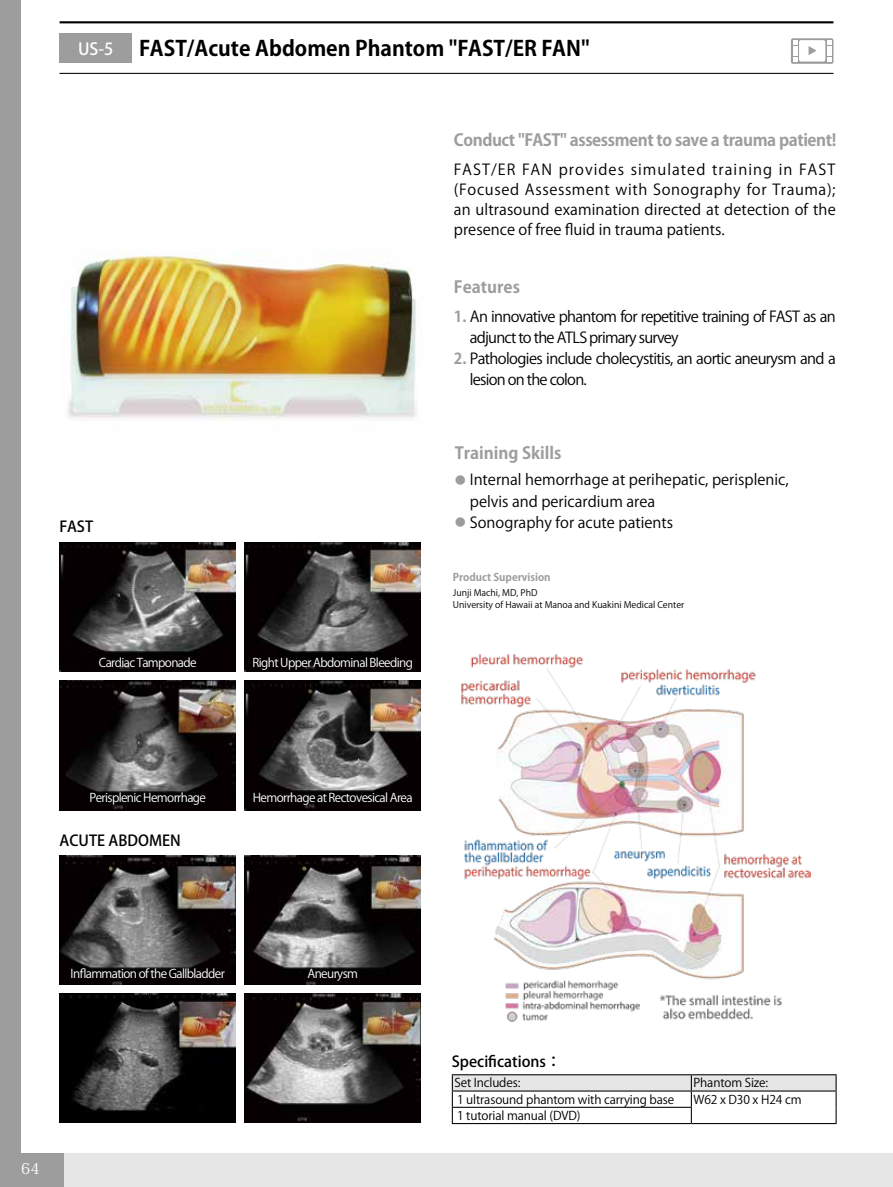
<style>
.page{position:relative;width:893px;height:1187px;background:#fff}
.page>*{position:absolute;margin:0;border:0;box-sizing:border-box;transform-origin:0 0}
.t1{font:700 21px "Koz Go Pro";color:#000}
.t2{font:700 16.5px "Koz Go Pr 6 N";letter-spacing:-.025em;color:#9e9d9e}
.t3{font:700 16.5px "Koz Go Pr 6 N";color:#9e9d9e}
.t4{font:15px/20.2px "Koz Go Pr 6 N";color:#000;text-align:justify}
.t5{font:15px/21.3px "Koz Go Pr 6 N";letter-spacing:-.045em;color:#000}
.t6{font:15px/21.3px "Koz Go Pr 6 N";letter-spacing:-.04em;color:#000}
.t7{font:500 15px "Koz Go Pr 6 N";color:#000}
.t8{font:15px "Koz Min Pro";color:#fff}
.t9{font:12px "Koz Go Pr 6 N";letter-spacing:-.05em;color:#fff}
.t10{font:12px "Koz Go Pr 6 N";letter-spacing:-.01em;color:#000}
.t11{font:700 10.5px "Koz Go Pr 6 N";color:#9e9d9e}
.t12{font:9px/11.7px "Koz Go Pr 6 N";color:#000}
.s1{font-family:"Koz Go Pr 6 N";font-weight:500;font-size:16.5px;color:#fff}
.s2{font-weight:700;color:#9e9d9e}
</style>
<div class="page">
<div style="left:56px;top:1152px;width:837px;height:34px;background:#e6e6e6"></div>
<div style="left:0;top:0;width:21px;height:1186px;background:#9e9d9e"></div>
<div style="left:19px;top:1152px;width:45px;height:34px;background:#9e9d9e"></div>
<hr style="left:60px;top:21px;width:773px;height:2px;background:#000">
<hr style="left:60px;top:73px;width:773px;height:1px;background:#000">
<div style="left:60px;top:33px;width:72px;height:30px;background:#9e9d9e"></div>
<img style="left:68px;top:252px;width:349px;height:169px">
<svg style="left:452px;top:1074px;width:385px;height:48px"></svg>
<hr style="left:452px;top:1122px;width:239px;height:1px;background:#000">
<hr style="left:691px;top:1122px;width:146px;height:1px;background:#000">
<img style="left:461px;top:654px;width:349px;height:368px">
<img style="left:60px;top:542px;width:176px;height:130px">
<img style="left:60px;top:855px;width:176px;height:129px">
<img style="left:60px;top:681px;width:176px;height:129px">
<img style="left:60px;top:993px;width:176px;height:129px">
<img style="left:245px;top:542px;width:176px;height:130px">
<img style="left:245px;top:855px;width:176px;height:129px">
<img style="left:245px;top:681px;width:176px;height:129px">
<img style="left:245px;top:993px;width:176px;height:129px">
<svg style="left:791px;top:38px;width:42px;height:26px"></svg>
<div style="left:799px;top:40px;width:26px;height:22px;background:#fff;border-radius:2px"></div>
<svg style="left:793px;top:40px;width:4px;height:22px"></svg>
<svg style="left:827px;top:40px;width:4px;height:22px"></svg>
<svg style="left:809px;top:46px;width:8px;height:9px"></svg>
<h1 class="t1" style="left:78px;top:35px;width:513px"><span class="s1">US-5</span> FAST/Acute Abdomen Phantom "FAST/ER FAN"</h1>
<p class="t2" style="left:454px;top:131px;width:384px">Conduct "FAST" assessment to save a trauma patient!</p>
<p class="t4" style="left:454px;top:159px;width:383px">FAST/ER FAN provides simulated training in FAST (Focused Assessment with Sonography for Trauma); an ultrasound examination directed at detection of the presence of free fluid in trauma patients.</p>
<p class="t3" style="left:454px;top:278px;width:68px">Features</p>
<p class="t5" style="left:470px;top:306px;width:367px;text-indent:-16px"><span class="s2">1.</span> An innovative phantom for repetitive training of FAST as an adjunct to the ATLS primary survey</p>
<p class="t6" style="left:470px;top:348px;width:367px;text-indent:-16px"><span class="s2">2.</span> Pathologies include cholecystitis, an aortic aneurysm and a lesion on the colon.</p>
<p class="t7" style="left:60px;top:518px;width:35px">FAST</p>
<p class="t9" style="left:99px;top:655px;width:99px">Cardiac Tamponade</p>
<p class="t9" style="left:253px;top:655px;width:162px">Right Upper Abdominal Bleeding</p>
<p class="t3" style="left:455px;top:443px;width:108px">Training Skills</p>
<p class="t4" style="left:470px;top:469px;width:320px;line-height:21.3px;text-align:left">Internal hemorrhage at perihepatic, perisplenic, pelvis and pericardium area<br>Sonography for acute patients</p>
<p class="t11" style="left:455px;top:474px;width:12px">●</p>
<p class="t11" style="left:455px;top:516px;width:12px">●</p>
<p class="t11" style="left:453px;top:571px;width:99px">Product Supervision</p>
<p class="t12" style="left:453px;top:587px;width:233px">Junji Machi, MD, PhD<br>University of Hawaii at Manoa and Kuakini Medical Center</p>
<p class="t9" style="left:89px;top:791px;width:118px">Perisplenic Hemorrhage</p>
<p class="t7" style="left:60px;top:831px;width:123px">ACUTE ABDOMEN</p>
<p class="t9" style="left:253px;top:791px;width:161px">Hemorrhage at Rectovesical Area</p>
<p class="t9" style="left:71px;top:966px;width:156px">Inflammation of the Gallbladder</p>
<p class="t8" style="left:21px;top:1157px;width:20px">64</p>
<p class="t9" style="left:307px;top:966px;width:52px">Aneurysm</p>
<p class="t7" style="left:452px;top:1052px;width:111px">Specifications：</p>
<p class="t10" style="left:454px;top:1076px;width:67px">Set Includes:</p>
<p class="t10" style="left:693px;top:1076px;width:76px">Phantom Size:</p>
<p class="t10" style="left:457px;top:1092px;width:219px">1 ultrasound phantom with carrying base</p>
<p class="t10" style="left:693px;top:1092px;width:110px">W62 x D30 x H24 cm</p>
<p class="t10" style="left:457px;top:1108px;width:125px">1 tutorial manual (DVD)</p>
</div>
